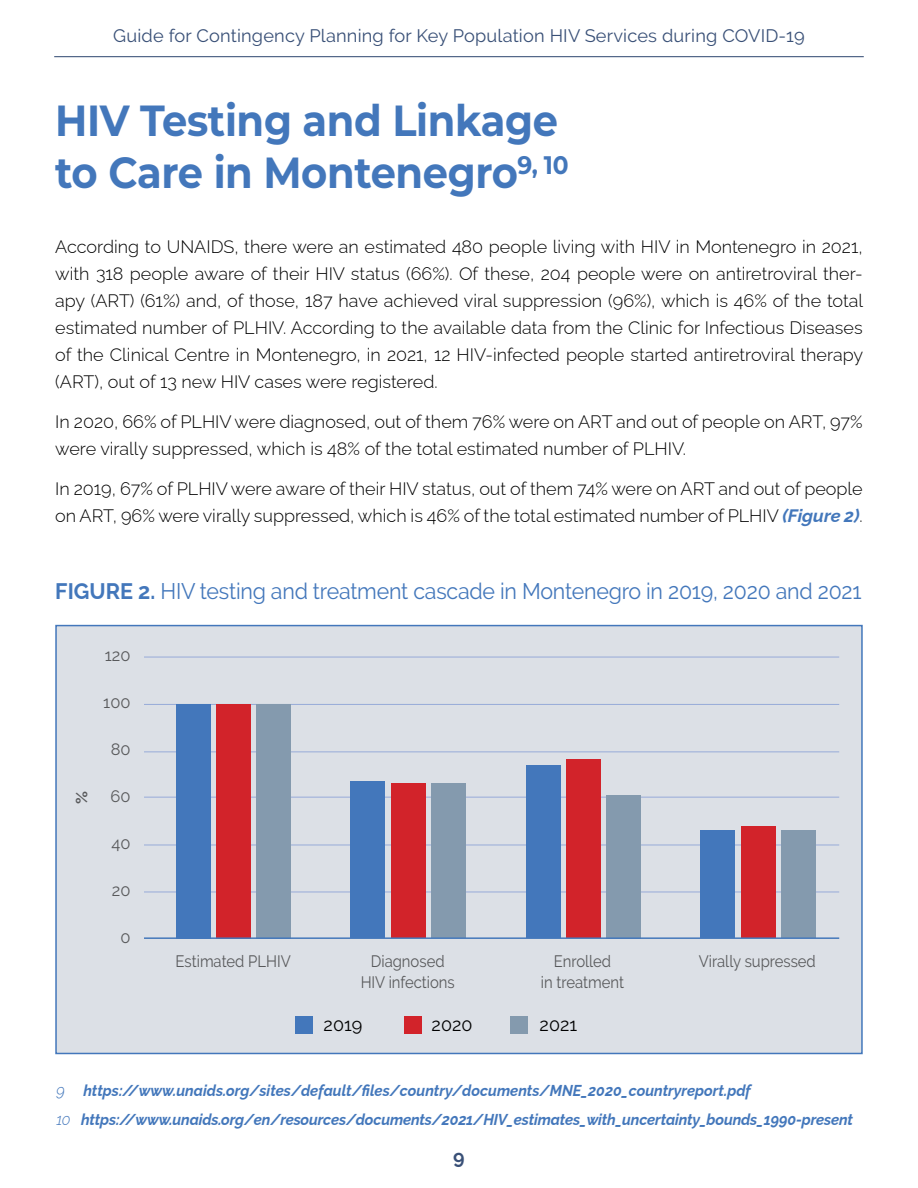
<style>
.page{position:relative;width:918px;height:1188px;background:#fff}
.page>*{position:absolute;margin:0;border:0;box-sizing:border-box;transform-origin:0 0}
.t1{font:700 43.5px/52.5px "Montserrat";letter-spacing:-.01em;color:#4377bb;scale:.92 1}
.t2{font:22.5px "Raleway";letter-spacing:-.01em;color:#4377bb;scale:.95 1}
.t3{font:700 19.5px "Raleway";color:#395077}
.t4{font:300 18px/27px "Raleway";color:#000}
.t5{font:18px "Raleway";letter-spacing:.01em;color:#395077}
.t6{font:18px "Raleway";color:#000}
.t7{font:16.5px/21px "Raleway";color:#58595b;text-align:center;scale:.9 1}
.t8{font:16.5px "Raleway";color:#58595b}
.t9{font:700 16.5px "Raleway";color:#58595b}
.t10{font:italic 700 15.75px/29.5px "Raleway";letter-spacing:-.01em;color:#4377bb;scale:.94 1}
.s1{font-weight:700;font-style:italic;color:#4377bb}
.s2{font-weight:700}
.s3{font-weight:300}
</style>
<div class="page">
<hr style="left:54px;top:56px;width:810px;height:1px;background:#395077">
<div style="left:55px;top:625px;width:808px;height:429px;background:#dce0e6;border:2px solid #4377bb"></div>
<hr style="left:144px;top:891px;width:695px;height:1px;background:#9baed9">
<hr style="left:144px;top:844px;width:695px;height:2px;background:#9baed9">
<hr style="left:144px;top:797px;width:695px;height:1px;background:#9baed9">
<hr style="left:144px;top:751px;width:695px;height:1px;background:#9baed9">
<hr style="left:144px;top:704px;width:695px;height:1px;background:#9baed9">
<hr style="left:144px;top:657px;width:695px;height:1px;background:#9baed9">
<div style="left:217px;top:704px;width:34px;height:234px;background:#d2232a"></div>
<div style="left:391px;top:783px;width:34px;height:155px;background:#d2232a"></div>
<div style="left:566px;top:760px;width:34px;height:178px;background:#d2232a"></div>
<div style="left:741px;top:826px;width:34px;height:112px;background:#d2232a"></div>
<div style="left:176px;top:704px;width:34px;height:234px;background:#4377bb"></div>
<div style="left:351px;top:782px;width:34px;height:156px;background:#4377bb"></div>
<div style="left:526px;top:766px;width:34px;height:172px;background:#4377bb"></div>
<div style="left:701px;top:831px;width:34px;height:107px;background:#4377bb"></div>
<div style="left:257px;top:704px;width:34px;height:234px;background:#849aae"></div>
<div style="left:431px;top:783px;width:34px;height:155px;background:#849aae"></div>
<div style="left:607px;top:795px;width:34px;height:143px;background:#849aae"></div>
<div style="left:781px;top:831px;width:34px;height:107px;background:#849aae"></div>
<hr style="left:144px;top:937px;width:695px;height:2px;background:#4377bb">
<div style="left:296px;top:1016px;width:17px;height:17px;background:#4377bb"></div>
<div style="left:405px;top:1016px;width:17px;height:17px;background:#d2232a"></div>
<div style="left:510px;top:1016px;width:18px;height:17px;background:#849aae"></div>
<p class="t5" style="left:113px;top:26px;width:693px">Guide for Contingency Planning for Key Population HIV Services during COVID-19</p>
<h1 class="t1" style="left:55px;top:93px;width:560px">HIV Testing and Linkage to Care in Montenegro<sup>9,</sup> <sup>10</sup></h1>
<p class="t4" style="left:55px;top:232px;width:810px;text-align:justify">According to UNAIDS, there were an estimated 480 people living with HIV in Montenegro in 2021, with 318 people aware of their HIV status (66%). Of these, 204 people were on antiretroviral ther&shy;apy (ART) (61%) and, of those, 187 have achieved viral suppression (96%), which is 46% of the total estimated number of PLHIV. According to the available data from the Clinic for Infectious Diseases of the Clinical Centre in Montenegro, in 2021, 12 HIV-infected people started antiretroviral therapy (ART), out of 13 new HIV cases were registered.</p>
<p class="t4" style="left:55px;top:406px;width:809px">In 2020, 66% of PLHIV were diagnosed, out of them 76% were on ART and out of people on ART, 97% were virally suppressed, which is 48% of the total estimated number of PLHIV.</p>
<p class="t4" style="left:55px;top:473px;width:809px">In 2019, 67% of PLHIV were aware of their HIV status, out of them 74% were on ART and out of people on ART, 96% were virally suppressed, which is 46% of the total estimated number of PLHIV <span class="s1">(Figure 2)</span>.</p>
<p class="t2" style="left:55px;top:578px;width:850px"><span class="s2">FIGURE 2.</span> HIV testing and treatment cascade in Montenegro in 2019, 2020 and 2021</p>
<p class="t9" style="left:68px;top:804px;width:14px;rotate:-90deg">%</p>
<p class="t8" style="left:105px;top:645px;width:27px">120</p>
<p class="t8" style="left:103px;top:692px;width:29px">100</p>
<p class="t8" style="left:111px;top:739px;width:21px">80</p>
<p class="t8" style="left:111px;top:786px;width:22px">60</p>
<p class="t8" style="left:111px;top:833px;width:21px">40</p>
<p class="t8" style="left:112px;top:880px;width:20px">20</p>
<p class="t8" style="left:120px;top:927px;width:12px">0</p>
<p class="t7" style="left:176px;top:951px;width:130px">Estimated PLHIV</p>
<p class="t7" style="left:361px;top:951px;width:106px">Diagnosed<br>HIV infections</p>
<p class="t7" style="left:541px;top:951px;width:94px">Enrolled<br>in treatment</p>
<p class="t7" style="left:699px;top:951px;width:132px">Virally supressed</p>
<p class="t6" style="left:324px;top:1014px;width:40px">2019</p>
<p class="t6" style="left:432px;top:1014px;width:42px">2020</p>
<p class="t6" style="left:540px;top:1014px;width:39px">2021</p>
<p class="t10" style="left:56px;top:1074px;width:849px"><span class="s3">9</span> https://www.unaids.org/sites/default/files/country/documents/MNE_2020_countryreport.pdf<br><span class="s3">10</span> https://www.unaids.org/en/resources/documents/2021/HIV_estimates_with_uncertainty_bounds_1990-present</p>
<p class="t3" style="left:453px;top:1141px;width:13px">9</p>
</div>
